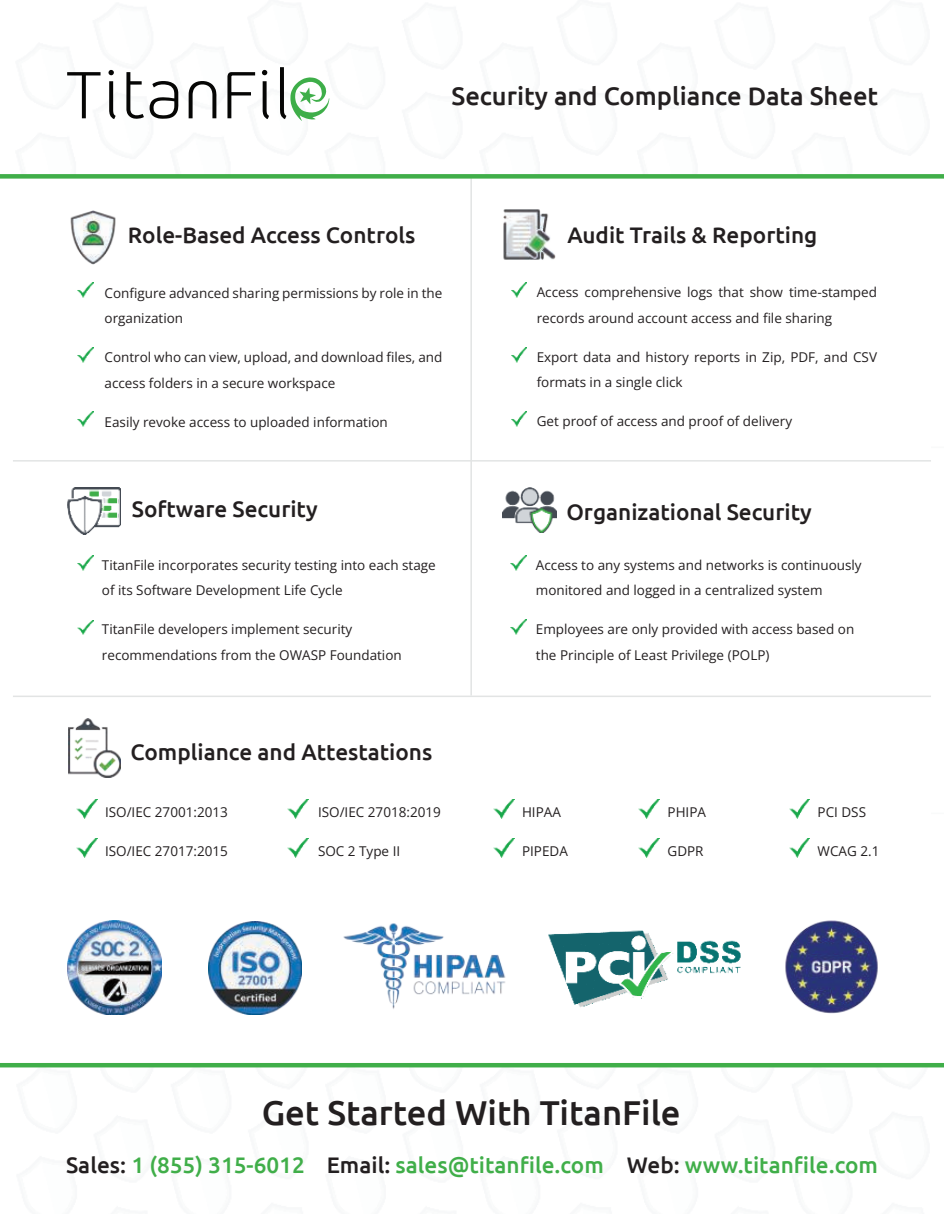
<style>
.page{position:relative;width:944px;height:1214px;background:#fff}
.page>*{position:absolute;margin:0;border:0;box-sizing:border-box;transform-origin:0 0}
.t1{font:500 34.5px "Ubuntu";color:#231f20}
.t2{font:500 25.5px "Ubuntu";color:#231f20}
.t3{font:500 22.5px "Ubuntu";color:#231f20}
.t4{font:500 22.5px "Ubuntu";color:#40ae49}
.t5{font:13.5px/25.5px "Open Sans";color:#231f20}
.s1{color:#231f20}
</style>
<div class="page">
<hr style="left:13px;top:460px;width:918px;height:2px;background:#e2e4e4">
<hr style="left:13px;top:696px;width:918px;height:1px;background:#e2e4e4">
<hr style="left:470px;top:178px;width:2px;height:518px;background:#e2e4e4">
<svg style="left:108px;top:70px;width:6px;height:5px"></svg>
<svg style="left:262px;top:70px;width:6px;height:5px"></svg>
<svg style="left:67px;top:72px;width:34px;height:46px"></svg>
<svg style="left:227px;top:72px;width:28px;height:46px"></svg>
<svg style="left:189px;top:81px;width:28px;height:37px"></svg>
<svg style="left:109px;top:81px;width:7px;height:38px"></svg>
<svg style="left:263px;top:81px;width:6px;height:38px"></svg>
<svg style="left:280px;top:67px;width:49px;height:54px"></svg>
<svg style="left:126px;top:72px;width:52px;height:47px"></svg>
<div style="left:0;top:174px;width:944px;height:5px;background:#40ae49"></div>
<img style="left:789px;top:800px;width:21px;height:18px">
<img style="left:639px;top:800px;width:21px;height:18px">
<img style="left:493px;top:800px;width:21px;height:18px">
<img style="left:288px;top:800px;width:21px;height:18px">
<img style="left:76px;top:800px;width:21px;height:18px">
<img style="left:789px;top:838px;width:21px;height:19px">
<img style="left:639px;top:838px;width:21px;height:19px">
<img style="left:493px;top:838px;width:21px;height:19px">
<img style="left:288px;top:838px;width:21px;height:19px">
<img style="left:76px;top:838px;width:21px;height:19px">
<img style="left:68px;top:487px;width:52px;height:47px">
<img style="left:70px;top:211px;width:46px;height:53px">
<img style="left:503px;top:209px;width:53px;height:51px">
<img style="left:502px;top:487px;width:54px;height:45px">
<hr style="left:0;top:1063px;width:944px;height:4px;background:#40ae49">
<img style="left:68px;top:719px;width:52px;height:58px">
<img style="left:77px;top:283px;width:16px;height:15px">
<img style="left:77px;top:556px;width:16px;height:15px">
<img style="left:511px;top:283px;width:16px;height:15px">
<img style="left:510px;top:555px;width:16px;height:15px">
<img style="left:77px;top:348px;width:16px;height:15px">
<img style="left:77px;top:620px;width:16px;height:15px">
<img style="left:511px;top:348px;width:16px;height:15px">
<img style="left:510px;top:620px;width:16px;height:14px">
<img style="left:77px;top:412px;width:16px;height:15px">
<img style="left:511px;top:412px;width:16px;height:15px">
<img style="left:68px;top:921px;width:93px;height:93px">
<img style="left:209px;top:921px;width:93px;height:93px">
<img style="left:343px;top:923px;width:163px;height:86px">
<img style="left:548px;top:930px;width:193px;height:77px">
<img style="left:785px;top:920px;width:93px;height:93px">
<h2 class="t2" style="left:452px;top:86px;width:428px">Security and Compliance Data Sheet</h2>
<h3 class="t3" style="left:128px;top:220px;width:289px">Role-Based Access Controls</h3>
<p class="t5" style="left:105px;top:280px;width:339px">Configure advanced sharing permissions by role in the organization</p>
<p class="t5" style="left:105px;top:344px;width:339px">Control who can view, upload, and download files, and access folders in a secure workspace</p>
<p class="t5" style="left:105px;top:409px;width:285px">Easily revoke access to uploaded information</p>
<h3 class="t3" style="left:132px;top:500px;width:187px">Software Security</h3>
<p class="t5" style="left:102px;top:554px;width:335px">TitanFile incorporates security testing into each stage of its Software Development Life Cycle</p>
<p class="t5" style="left:102px;top:616px;width:301px">TitanFile developers implement security recommendations from the OWASP Foundation</p>
<h3 class="t3" style="left:130px;top:742px;width:303px">Compliance and Attestations</h3>
<p class="t5" style="left:105px;top:799px;width:124px">ISO/IEC 27001:2013</p>
<p class="t5" style="left:105px;top:838px;width:124px">ISO/IEC 27017:2015</p>
<p class="t5" style="left:318px;top:799px;width:124px">ISO/IEC 27018:2019</p>
<p class="t5" style="left:318px;top:840px;width:84px">SOC 2 Type II</p>
<h3 class="t3" style="left:567px;top:220px;width:251px">Audit Trails &amp; Reporting</h3>
<p class="t5" style="left:537px;top:279px;width:342px">Access comprehensive logs that show time-stamped records around account access and file sharing</p>
<p class="t5" style="left:537px;top:346px;width:342px">Export data and history reports in Zip, PDF, and CSV formats in a single click</p>
<p class="t5" style="left:537px;top:408px;width:257px">Get proof of access and proof of delivery</p>
<h3 class="t3" style="left:566px;top:498px;width:247px">Organizational Security</h3>
<p class="t5" style="left:536px;top:553px;width:327px">Access to any systems and networks is continuously monitored and logged in a centralized system</p>
<p class="t5" style="left:536px;top:616px;width:320px">Employees are only provided with access based on the Principle of Least Privilege (POLP)</p>
<p class="t5" style="left:522px;top:801px;width:40px">HIPAA</p>
<p class="t5" style="left:522px;top:840px;width:47px">PIPEDA</p>
<p class="t5" style="left:668px;top:801px;width:40px">PHIPA</p>
<p class="t5" style="left:668px;top:840px;width:38px">GDPR</p>
<p class="t5" style="left:818px;top:801px;width:50px">PCI DSS</p>
<p class="t5" style="left:818px;top:838px;width:63px">WCAG 2.1</p>
<h1 class="t1" style="left:262px;top:1099px;width:420px">Get Started With TitanFile</h1>
<h3 class="t4" style="left:66px;top:1151px;width:813px"><span class="s1">Sales:</span> 1 (855) 315-6012 <span class="s1">Email:</span> sales@titanfile.com <span class="s1">Web:</span> www.titanfile.com</h3>
</div>
